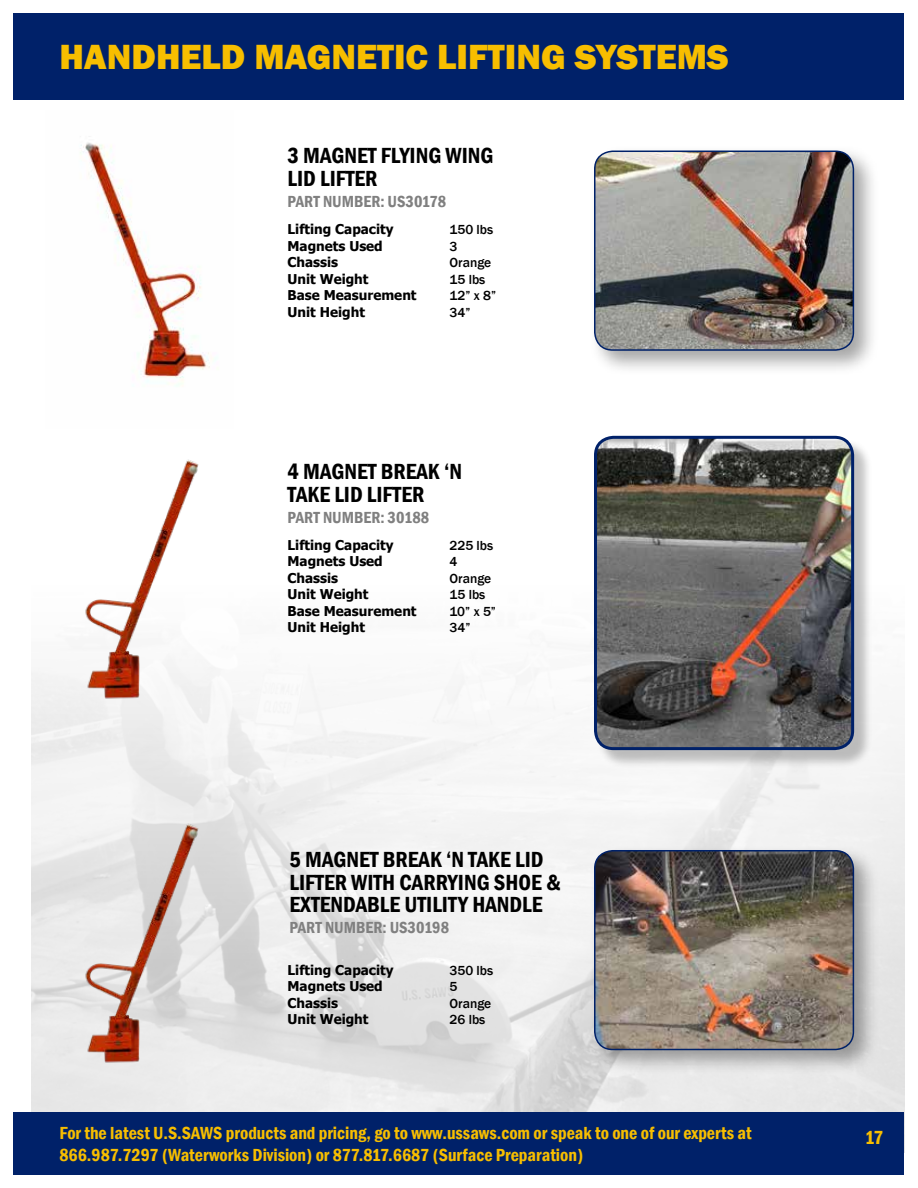
<style>
.page{position:relative;width:918px;height:1188px;background:#fff}
.page>*{position:absolute;margin:0;border:0;box-sizing:border-box;transform-origin:0 0}
.t1{font:800 36px "Franklin Gothic";color:#f7be00}
.t2{font:600 condensed 22.5px/22.5px "Franklin Gothic";color:#000}
.t3{font:600 condensed 19.5px "Franklin Gothic";color:#f7be00}
.t4{font:600 condensed 18px/22.5px "Franklin Gothic";color:#f7be00}
.t5{font:600 condensed 16.5px "Franklin Gothic";color:#808080}
.t6{font:700 13.5px "Tahoma";color:#000}
.t7{font:500 13.5px "Franklin Gothic";color:#000}
</style>
<div class="page">
<img style="left:31px;top:667px;width:873px;height:445px">
<div style="left:14px;top:14px;width:890px;height:86px;background:#002169"></div>
<div style="left:14px;top:1112px;width:890px;height:62px;background:#002169"></div>
<div style="left:588px;top:844px;width:291px;height:231px;background:#000;opacity:.35"></div>
<img style="left:595px;top:851px;width:258px;height:198px">
<div style="left:594px;top:850px;width:260px;height:200px;border:2px solid #002169;border-radius:18px"></div>
<div style="left:588px;top:145px;width:291px;height:230px;background:#000;opacity:.35"></div>
<img style="left:595px;top:151px;width:258px;height:199px">
<div style="left:594px;top:151px;width:260px;height:200px;border:2px solid #002169;border-radius:18px"></div>
<img style="left:80px;top:142px;width:136px;height:244px">
<img style="left:80px;top:814px;width:120px;height:255px">
<img style="left:80px;top:459px;width:120px;height:246px">
<div style="left:596px;top:438px;width:277px;height:331px;background:#000;opacity:.24"></div>
<img style="left:596px;top:437px;width:257px;height:312px">
<div style="left:594px;top:436px;width:260px;height:314px;border:3px solid #002169;border-radius:18px"></div>
<h1 class="t1" style="left:59px;top:34px;width:671px">HANDHELD MAGNETIC LIFTING SYSTEMS</h1>
<h2 class="t2" style="left:288px;top:144px;width:208px">3 MAGNET FLYING WING<br>LID LIFTER</h2>
<p class="t5" style="left:288px;top:190px;width:160px">PART NUMBER: US30178</p>
<p class="t6" style="left:288px;top:220px;width:107px">Lifting Capacity</p>
<p class="t7" style="left:450px;top:221px;width:45px">150 lbs</p>
<p class="t6" style="left:288px;top:236px;width:97px">Magnets Used</p>
<p class="t7" style="left:450px;top:238px;width:9px">3</p>
<p class="t6" style="left:288px;top:253px;width:52px">Chassis</p>
<p class="t7" style="left:450px;top:254px;width:43px">Orange</p>
<p class="t6" style="left:288px;top:269px;width:82px">Unit Weight</p>
<p class="t7" style="left:450px;top:271px;width:37px">15 lbs</p>
<p class="t6" style="left:288px;top:286px;width:131px">Base Measurement</p>
<p class="t7" style="left:450px;top:287px;width:48px">12” x 8”</p>
<p class="t6" style="left:288px;top:302px;width:79px">Unit Height</p>
<p class="t7" style="left:450px;top:304px;width:22px">34”</p>
<h2 class="t2" style="left:288px;top:460px;width:176px">4 MAGNET BREAK ‘N<br>TAKE LID LIFTER</h2>
<p class="t5" style="left:288px;top:506px;width:143px">PART NUMBER: 30188</p>
<p class="t6" style="left:288px;top:535px;width:107px">Lifting Capacity</p>
<p class="t7" style="left:450px;top:537px;width:45px">225 lbs</p>
<p class="t6" style="left:288px;top:552px;width:97px">Magnets Used</p>
<p class="t7" style="left:450px;top:553px;width:9px">4</p>
<p class="t6" style="left:288px;top:568px;width:52px">Chassis</p>
<p class="t7" style="left:450px;top:570px;width:43px">Orange</p>
<p class="t6" style="left:288px;top:585px;width:82px">Unit Weight</p>
<p class="t7" style="left:450px;top:586px;width:37px">15 lbs</p>
<p class="t6" style="left:288px;top:601px;width:131px">Base Measurement</p>
<p class="t7" style="left:450px;top:603px;width:48px">10” x 5”</p>
<p class="t6" style="left:288px;top:618px;width:79px">Unit Height</p>
<p class="t7" style="left:450px;top:619px;width:22px">34”</p>
<h2 class="t2" style="left:290px;top:848px;width:273px">5 MAGNET BREAK ‘N TAKE LID<br>LIFTER WITH CARRYING SHOE &amp;<br>EXTENDABLE UTILITY HANDLE</h2>
<p class="t5" style="left:290px;top:917px;width:161px">PART NUMBER: US30198</p>
<p class="t6" style="left:288px;top:960px;width:107px">Lifting Capacity</p>
<p class="t7" style="left:450px;top:962px;width:45px">350 lbs</p>
<p class="t6" style="left:288px;top:977px;width:97px">Magnets Used</p>
<p class="t7" style="left:450px;top:978px;width:9px">5</p>
<p class="t6" style="left:288px;top:993px;width:52px">Chassis</p>
<p class="t7" style="left:450px;top:995px;width:43px">Orange</p>
<p class="t6" style="left:288px;top:1010px;width:82px">Unit Weight</p>
<p class="t7" style="left:450px;top:1011px;width:37px">26 lbs</p>
<h3 class="t4" style="left:59px;top:1121px;width:694px">For the latest U.S.SAWS products and pricing, go to www.ussaws.com or speak to one of our experts at<br>866.987.7297 (Waterworks Division) or 877.817.6687 (Surface Preparation)</h3>
<h3 class="t3" style="left:865px;top:1124px;width:20px">17</h3>
</div>
